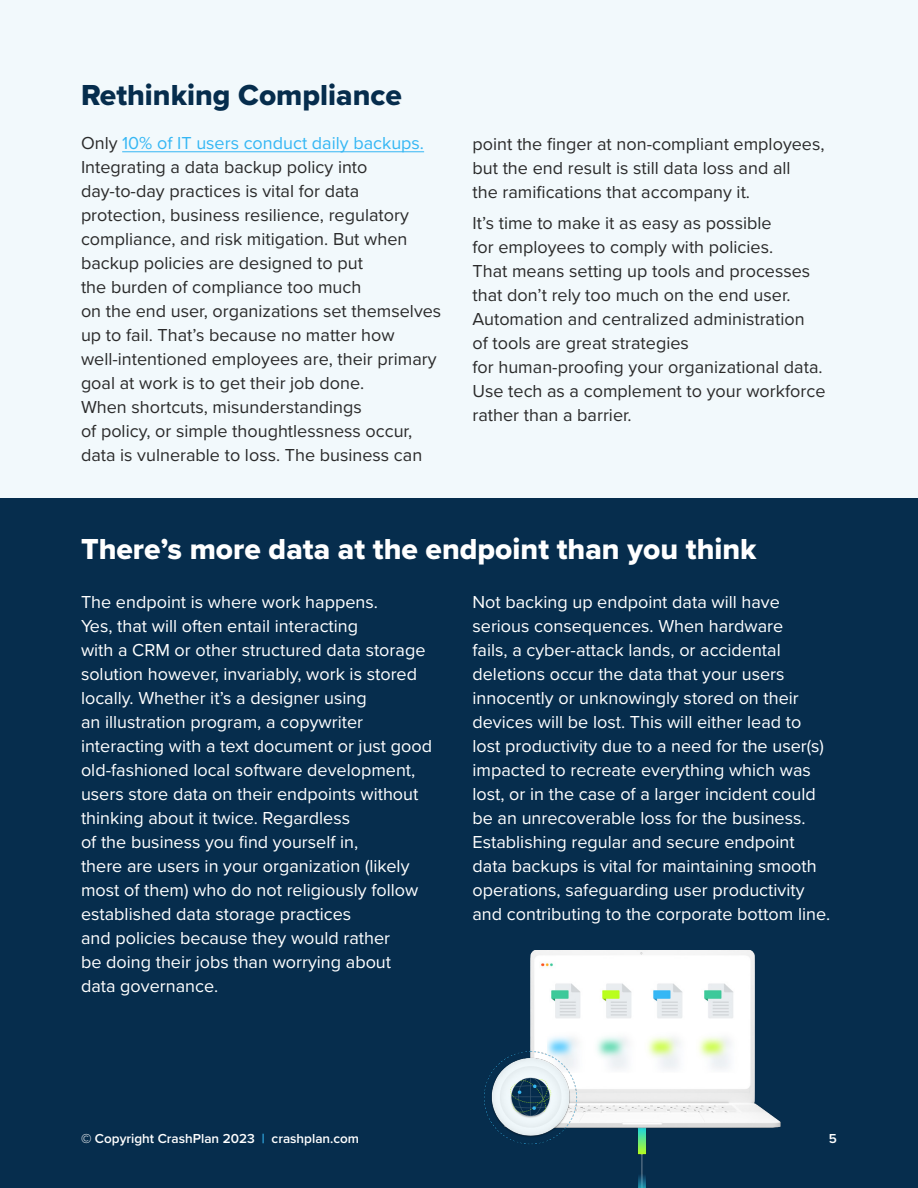
<style>
.page{position:relative;width:918px;height:1188px;background:#062d4d}
.page>*{position:absolute;margin:0;border:0;box-sizing:border-box;transform-origin:0 0}
.t1{font:30px "Proxima Nova Extrabld";color:#fff}
.t2{font:30px "Proxima Nova Extrabld";color:#062d4d}
.t3{font:18px/24px "Proxima Nova";color:#fff}
.t4{font:18px/24px "Proxima Nova";color:#2b2b2b}
.t5{font:600 13.5px "Proxima Nova";color:#fff}
.s1{color:#35b7f4}
</style>
<div class="page">
<div style="left:0;top:0;width:918px;height:498px;background:#f2f9fc"></div>
<hr style="left:122px;top:151px;width:302px;height:1px;background:#35b7f4">
<img style="left:530px;top:950px;width:251px;height:238px">
<img style="left:484px;top:1050px;width:98px;height:97px">
<h1 class="t2" style="left:81px;top:72px;width:322px">Rethinking Compliance</h1>
<p class="t4" style="left:81px;top:130px;width:362px">Only <span class="s1">10% of IT users conduct daily backups.<br></span>Integrating a data backup policy into day-to-day practices is vital for data protection, business resilience, regulatory compliance, and risk mitigation. But when backup policies are designed to put<br>the burden of compliance too much<br>on the end user, organizations set themselves up to fail. That’s because no matter how well-intentioned employees are, their primary goal at work is to get their job done.<br>When shortcuts, misunderstandings<br>of policy, or simple thoughtlessness occur, data is vulnerable to loss. The business can</p>
<p class="t4" style="left:472px;top:131px;width:354px">point the finger at non-compliant employees, but the end result is still data loss and all<br>the ramifications that accompany it.</p>
<p class="t4" style="left:472px;top:210px;width:355px">It’s time to make it as easy as possible<br>for employees to comply with policies.<br>That means setting up tools and processes that don’t rely too much on the end user.<br>Automation and centralized administration<br>of tools are great strategies<br>for human-proofing your organizational data.<br>Use tech as a complement to your workforce rather than a barrier.</p>
<h1 class="t1" style="left:81px;top:526px;width:677px">There’s more data at the endpoint than you think</h1>
<p class="t3" style="left:81px;top:589px;width:353px">The endpoint is where work happens.<br>Yes, that will often entail interacting<br>with a CRM or other structured data storage solution however, invariably, work is stored locally. Whether it’s a designer using<br>an illustration program, a copywriter interacting with a text document or just good old-fashioned local software development, users store data on their endpoints without thinking about it twice. Regardless<br>of the business you find yourself in,<br>there are users in your organization (likely most of them) who do not religiously follow established data storage practices<br>and policies because they would rather<br>be doing their jobs than worrying about<br>data governance.</p>
<p class="t3" style="left:472px;top:589px;width:359px">Not backing up endpoint data will have serious consequences. When hardware<br>fails, a cyber-attack lands, or accidental deletions occur the data that your users innocently or unknowingly stored on their devices will be lost. This will either lead to lost productivity due to a need for the user(s) impacted to recreate everything which was lost, or in the case of a larger incident could be an unrecoverable loss for the business.<br>Establishing regular and secure endpoint data backups is vital for maintaining smooth operations, safeguarding user productivity and contributing to the corporate bottom line.</p>
<p class="t5" style="left:81px;top:1128px;width:280px">© Copyright CrashPlan 2023 <span class="s1">|</span> crashplan.com</p>
<p class="t5" style="left:829px;top:1128px;width:10px">5</p>
</div>
